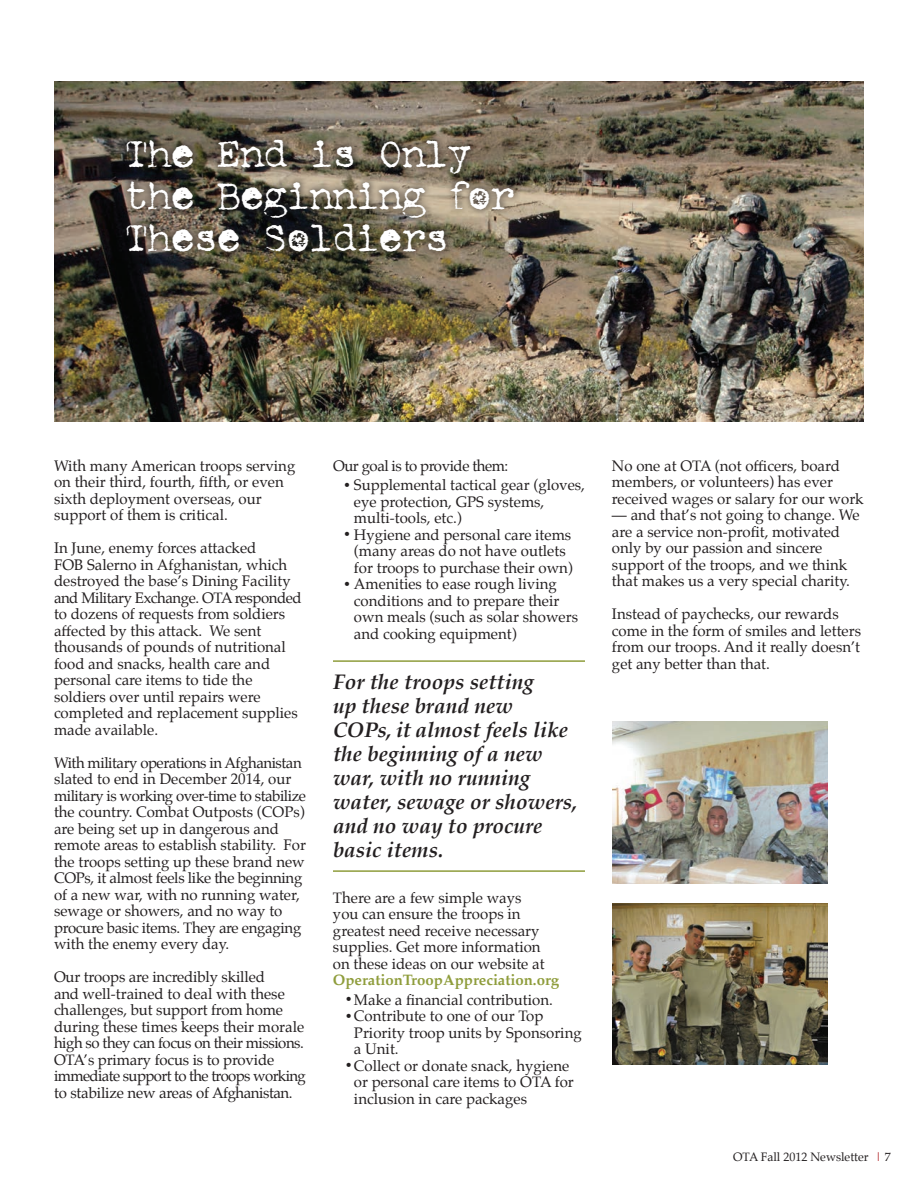
<style>
.page{position:relative;width:918px;height:1188px;background:#fff}
.page>*{position:absolute;margin:0;border:0;box-sizing:border-box;transform-origin:0 0}
.t1{font:42px/42px "Antique Type";letter-spacing:-.05em;color:#fff}
.t2{font:italic 700 21px/24px "Palatino";color:#231f20}
.t3{font:15px/16.5px "Palatino";color:#231f20}
.t4{font:700 15px "Palatino";color:#8f9d3c}
.t5{font:15px "Palatino";letter-spacing:-.03em;color:#231f20}
.t6{font:12px "Palatino";color:#231f20}
.s1{font-size:12px}
.s2{color:#ae1a1e}
</style>
<div class="page">
<img style="left:54px;top:81px;width:810px;height:340px">
<img style="left:612px;top:903px;width:216px;height:162px">
<img style="left:612px;top:721px;width:216px;height:162px">
<svg style="left:119px;top:133px;width:402px;height:126px;background:#5e5748"></svg>
<hr style="left:333px;top:660px;width:252px;height:2px;background:#8f9d3c">
<hr style="left:333px;top:870px;width:252px;height:2px;background:#8f9d3c">
<h1 class="t1" style="left:124px;top:134px;width:393px">The End is Only the Beginning for<br>These Soldiers</h1>
<p class="t3" style="left:54px;top:457px;width:243px">With many American troops serving on their third, fourth, fifth, or even sixth deployment overseas, our support of them is critical.</p>
<p class="t3" style="left:54px;top:540px;width:249px">In June, enemy forces attacked<br>FOB Salerno in Afghanistan, which destroyed the base’s Dining Facility and Military Exchange. OTA responded to dozens of requests from soldiers affected by this attack. We sent thousands of pounds of nutritional food and snacks, health care and personal care items to tide the soldiers over until repairs were completed and replacement supplies made available.</p>
<p class="t3" style="left:54px;top:754px;width:254px">With military operations in Afghanistan slated to end in December 2014, our military is working over-time to stabilize the country. Combat Outposts (COPs) are being set up in dangerous and remote areas to establish stability. For the troops setting up these brand new COPs, it almost feels like the beginning of a new war, with no running water, sewage or showers, and no way to procure basic items. They are engaging with the enemy every day.</p>
<p class="t3" style="left:54px;top:969px;width:253px">Our troops are incredibly skilled<br>and well-trained to deal with these challenges, but support from home during these times keeps their morale high so they can focus on their missions.<br>OTA’s primary focus is to provide immediate support to the troops working to stabilize new areas of Afghanistan.</p>
<p class="t5" style="left:333px;top:453px;width:177px">Our goal is to provide them:</p>
<p class="t3" style="left:354px;top:477px;width:233px;text-indent:-10px"><span class="s1">•</span> Supplemental tactical gear (gloves, eye protection, GPS systems, multi-tools, etc.)</p>
<p class="t3" style="left:354px;top:526px;width:220px;text-indent:-10px"><span class="s1">•</span> Hygiene and personal care items (many areas do not have outlets for troops to purchase their own)</p>
<p class="t3" style="left:354px;top:576px;width:226px;text-indent:-10px"><span class="s1">•</span> Amenities to ease rough living conditions and to prepare their own meals (such as solar showers and cooking equipment)</p>
<h2 class="t2" style="left:333px;top:670px;width:246px">For the troops setting<br>up these brand new<br>COPs, it almost feels like the beginning of a new war, with no running water, sewage or showers, and no way to procure basic items.</h2>
<p class="t3" style="left:333px;top:889px;width:213px">There are a few simple ways you can ensure the troops in greatest need receive necessary supplies. Get more information on these ideas on our website at</p>
<p class="t4" style="left:333px;top:967px;width:228px">OperationTroopAppreciation.org</p>
<p class="t3" style="left:345px;top:991px;width:209px"><span class="s1">•</span>Make a financial contribution.</p>
<p class="t3" style="left:354px;top:1008px;width:229px;text-indent:-9px"><span class="s1">•</span>Contribute to one of our Top<br>Priority troop units by Sponsoring a Unit.</p>
<p class="t3" style="left:354px;top:1057px;width:221px;text-indent:-9px"><span class="s1">•</span>Collect or donate snack, hygiene or personal care items to OTA for inclusion in care packages</p>
<p class="t3" style="left:612px;top:457px;width:253px">No one at OTA (not officers, board members, or volunteers) has ever received wages or salary for our work</p>
<p class="t3" style="left:612px;top:507px;width:249px">— and that’s not going to change. We are a service non-profit, motivated only by our passion and sincere support of the troops, and we think that makes us a very special charity.</p>
<p class="t3" style="left:612px;top:606px;width:251px">Instead of paychecks, our rewards come in the form of smiles and letters from our troops. And it really doesn’t get any better than that.</p>
<p class="t6" style="left:733px;top:1147px;width:159px">OTA Fall 2012 Newsletter <span class="s2">|</span> 7</p>
</div>
